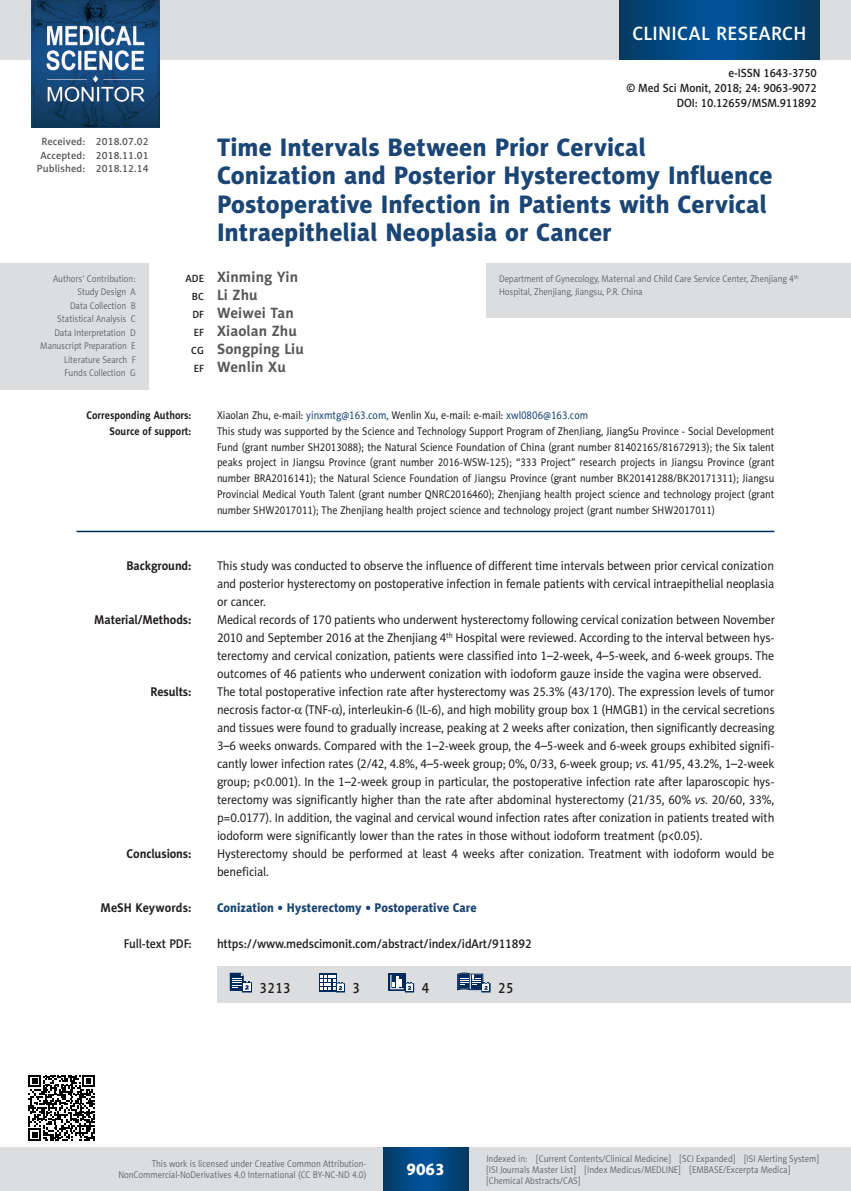
<style>
.page{position:relative;width:851px;height:1191px;background:#fff}
.page>*{position:absolute;margin:0;border:0;box-sizing:border-box;transform-origin:0 0}
.MSM_Tytul{font:25.5px/28.5px "Naomi Sans EFN Heavy";color:#1a4574}
.t1{font:19.5px "Naomi Sans EFN Medium";letter-spacing:.015em;color:#fff}
.t2{font:16.5px "Naomi Sans EFN Heavy";color:#fff}
.MSM_Autorzy{font:700 15px "Naomi Sans EFN";letter-spacing:.01em;color:#57585a}
.MSM_dane{font:15px "Naomi Sans EFN Medium";letter-spacing:.03em;color:#231f20;scale:.9 1}
.MSM_Summary_body{font:12.75px/18px "Naomi Sans EFN";letter-spacing:-.01em;color:#231f20;text-align:justify;scale:.95 1}
.MSM_Summary_body-2{font:12.75px/18px "Naomi Sans EFN";letter-spacing:-.01em;color:#231f20;text-align:justify;scale:.94 1}
.MSM_full_text_pdf{font:12.75px "Naomi Sans EFN Medium";letter-spacing:-.01em;color:#231f20;scale:.95 1}
.MSM_keywords{font:12.75px "Naomi Sans EFN Heavy";letter-spacing:.005em;color:#1a4574;scale:.95 1}
.MSM_Summary_body-3{font:700 12.75px "Naomi Sans EFN";letter-spacing:-.01em;color:#231f20;scale:.95 1}
.MSM_Summary_body-4{font:700 12.75px "Naomi Sans EFN";letter-spacing:-.01em;color:#231f20;scale:.94 1}
.MSM_keywords-2{font:700 12.75px "Naomi Sans EFN";letter-spacing:.005em;color:#231f20;scale:.95 1}
.MSM_full_text_pdf-2{font:12px "Naomi Sans EFN Medium";letter-spacing:-.01em;color:#231f20;scale:.95 1}
.MSM_Support{font:11.25px/15.8px "Naomi Sans EFN";color:#231f20;text-align:justify;scale:.9 1}
.MSM_Adres{font:11.25px "Naomi Sans EFN";color:#231f20;scale:.9 1}
.MSM_Adres-2{font:700 11.25px "Naomi Sans EFN";color:#231f20;scale:.9 1}
.MSM_Support-2{font:700 11.25px "Naomi Sans EFN";color:#231f20;scale:.9 1}
.t3{font:10.5px "Naomi Sans EFN Medium";letter-spacing:.01em;color:#57585a}
.MSM_Afiliacja{font:9.75px/11.2px "Naomi Sans EFN Light";color:#57585a;scale:.9 1}
.s1{font-family:"Naomi Sans EFN Medium";font-weight:400;font-size:10.5px;color:#231f20}
.s2{color:#1a4574}
.s3{font-family:"Standard Sym L"}
.s4{font-style:italic}
</style>
<div class="page">
<div style="left:217px;top:966px;width:633px;height:36px;background:#dcdddf"></div>
<svg style="left:230px;top:972px;width:22px;height:20px"></svg>
<div style="left:319px;top:973px;width:17px;height:18px;background:#00295c"></div>
<svg style="left:320px;top:974px;width:25px;height:18px"></svg>
<div style="left:388px;top:973px;width:18px;height:18px;background:#00295c"></div>
<svg style="left:390px;top:975px;width:24px;height:17px"></svg>
<svg style="left:457px;top:972px;width:33px;height:20px"></svg>
<hr style="left:77px;top:531px;width:697px;height:1px;background:#00295c">
<div style="left:0;top:264px;width:148px;height:126px;background:#dcdddf"></div>
<div style="left:486px;top:264px;width:364px;height:54px;background:#dcdddf"></div>
<svg style="left:28px;top:1075px;width:67px;height:66px"></svg>
<div style="left:0;top:1148px;width:850px;height:43px;background:#dcdddf"></div>
<svg style="left:383px;top:1147px;width:85px;height:43px"></svg>
<div style="left:0;top:0;width:850px;height:60px;background:#dcdddf"></div>
<svg style="left:619px;top:0;width:200px;height:60px"></svg>
<img style="left:32px;top:0;width:127px;height:128px">
<h2 class="t1" style="left:632px;top:22px;width:175px">CLINICAL RESEARCH</h2>
<p class="MSM_full_text_pdf-2" style="left:728px;top:66px;width:95px">e-ISSN 1643-3750</p>
<p class="MSM_full_text_pdf-2" style="left:626px;top:81px;width:202px">© Med Sci Monit, 2018; 24: 9063-9072</p>
<p class="MSM_full_text_pdf-2" style="left:676px;top:96px;width:149px">DOI: 10.12659/MSM.911892</p>
<p class="MSM_Tytul" style="left:217px;top:132px;width:557px">Time Intervals Between Prior Cervical<br>Conization and Posterior Hysterectomy Influence Postoperative Infection in Patients with Cervical Intraepithelial Neoplasia or Cancer</p>
<p class="MSM_Autorzy" style="left:185px;top:268px;width:114px"><span class="s1">ADE</span> Xinming Yin</p>
<p class="MSM_Autorzy" style="left:192px;top:286px;width:67px"><span class="s1">BC</span> Li Zhu</p>
<p class="MSM_Autorzy" style="left:192px;top:304px;width:103px"><span class="s1">DF</span> Weiwei Tan</p>
<p class="MSM_Autorzy" style="left:194px;top:322px;width:105px"><span class="s1">EF</span> Xiaolan Zhu</p>
<p class="MSM_Autorzy" style="left:191px;top:340px;width:114px"><span class="s1">CG</span> Songping Liu</p>
<p class="MSM_Autorzy" style="left:194px;top:358px;width:94px"><span class="s1">EF</span> Wenlin Xu</p>
<p class="MSM_Adres-2" style="left:86px;top:409px;width:118px">Corresponding Authors:</p>
<p class="MSM_Adres" style="left:217px;top:409px;width:414px">Xiaolan Zhu, e-mail: <span class="s2">yinxmtg@163.com</span>, Wenlin Xu, e-mail: e-mail: <span class="s2">xwl0806@163.com</span></p>
<p class="MSM_Support-2" style="left:110px;top:424px;width:92px">Source of support:</p>
<p class="MSM_Support" style="left:217px;top:423px;width:621px">This study was supported by the Science and Technology Support Program of ZhenJiang, JiangSu Province - Social Development Fund (grant number SH2013088); the Natural Science Foundation of China (grant number 81402165/81672913); the Six talent peaks project in Jiangsu Province (grant number 2016-WSW-125); “333 Project” research projects in Jiangsu Province (grant number BRA2016141); the Natural Science Foundation of Jiangsu Province (grant number BK20141288/BK20171311); Jiangsu Provincial Medical Youth Talent (grant number QNRC2016460); Zhenjiang health project science and technology project (grant number SHW2017011); The Zhenjiang health project science and technology project (grant number SHW2017011)</p>
<p class="t3" style="left:41px;top:136px;width:109px">Received: 2018.07.02</p>
<p class="t3" style="left:40px;top:149px;width:110px">Accepted: 2018.11.01</p>
<p class="t3" style="left:37px;top:163px;width:113px">Published: 2018.12.14</p>
<p class="MSM_Afiliacja" style="left:499px;top:272px;width:334px;line-height:13.5px">Department of Gynecology, Maternal and Child Care Service Center, Zhenjiang 4<sup>th<br></sup>Hospital, Zhenjiang, Jiangsu, P.R. China</p>
<p class="MSM_Afiliacja" style="left:53px;top:273px;width:93px">Authors’ Contribution:</p>
<p class="MSM_Afiliacja" style="left:77px;top:286px;width:66px">Study Design A</p>
<p class="MSM_Afiliacja" style="left:70px;top:300px;width:74px">Data Collection B</p>
<p class="MSM_Afiliacja" style="left:57px;top:313px;width:89px">Statistical Analysis C</p>
<p class="MSM_Afiliacja" style="left:54px;top:327px;width:92px">Data Interpretation D</p>
<p class="MSM_Afiliacja" style="left:40px;top:340px;width:107px">Manuscript Preparation E</p>
<p class="MSM_Afiliacja" style="left:64px;top:354px;width:81px">Literature Search F</p>
<p class="MSM_Afiliacja" style="left:65px;top:367px;width:80px">Funds Collection G</p>
<p class="MSM_Summary_body-3" style="left:126px;top:558px;width:70px">Background:</p>
<p class="MSM_Summary_body" style="left:217px;top:557px;width:588px">This study was conducted to observe the influence of different time intervals between prior cervical conization and posterior hysterectomy on postoperative infection in female patients with cervical intraepithelial neoplasia or cancer.</p>
<p class="MSM_Summary_body-4" style="left:94px;top:612px;width:105px">Material/Methods:</p>
<p class="MSM_Summary_body-2" style="left:217px;top:611px;width:595px">Medical records of 170 patients who underwent hysterectomy following cervical conization between November 2010 and September 2016 at the Zhenjiang 4<sup>th</sup> Hospital were reviewed. According to the interval between hys&shy;terectomy and cervical conization, patients were classified into 1–2-week, 4–5-week, and 6-week groups. The outcomes of 46 patients who underwent conization with iodoform gauze inside the vagina were observed.</p>
<p class="MSM_Summary_body-3" style="left:150px;top:684px;width:45px">Results:</p>
<p class="MSM_Summary_body" style="left:217px;top:683px;width:588px">The total postoperative infection rate after hysterectomy was 25.3% (43/170). The expression levels of tumor necrosis factor-<span class="s3">a</span> (TNF-<span class="s3">a</span>), interleukin-6 (IL-6), and high mobility group box 1 (HMGB1) in the cervical secretions and tissues were found to gradually increase, peaking at 2 weeks after conization, then significantly decreasing 3–6 weeks onwards. Compared with the 1–2-week group, the 4–5-week and 6-week groups exhibited signifi&shy;cantly lower infection rates (2/42, 4.8%, 4–5-week group; 0%, 0/33, 6-week group; <span class="s4">vs.</span> 41/95, 43.2%, 1–2-week group; p&lt;0.001). In the 1–2-week group in particular, the postoperative infection rate after laparoscopic hys&shy;terectomy was significantly higher than the rate after abdominal hysterectomy (21/35, 60% <span class="s4">vs.</span> 20/60, 33%, p=0.0177). In addition, the vaginal and cervical wound infection rates after conization in patients treated with iodoform were significantly lower than the rates in those without iodoform treatment (p&lt;0.05).</p>
<p class="MSM_Summary_body-3" style="left:127px;top:846px;width:70px">Conclusions:</p>
<p class="MSM_Summary_body" style="left:217px;top:845px;width:588px">Hysterectomy should be performed at least 4 weeks after conization. Treatment with iodoform would be beneficial.</p>
<p class="MSM_keywords-2" style="left:100px;top:900px;width:97px">MeSH Keywords:</p>
<p class="MSM_keywords" style="left:217px;top:900px;width:275px">Conization • Hysterectomy • Postoperative Care</p>
<p class="MSM_full_text_pdf" style="left:124px;top:936px;width:73px">Full-text PDF:</p>
<p class="MSM_full_text_pdf" style="left:217px;top:936px;width:333px">https://www.medscimonit.com/abstract/index/idArt/911892</p>
<p class="MSM_dane" style="left:259px;top:978px;width:36px">3213</p>
<p class="MSM_dane" style="left:352px;top:978px;width:10px">3</p>
<p class="MSM_dane" style="left:421px;top:978px;width:10px">4</p>
<p class="MSM_dane" style="left:498px;top:978px;width:19px">25</p>
<p class="MSM_Afiliacja" style="left:118px;top:1158px;width:277px;text-align:right">This work is licensed under Creative Common Attribution-<br>NonCommercial-NoDerivatives 4.0 International (CC BY-NC-ND 4.0)</p>
<p class="t2" style="left:406px;top:1159px;width:40px">9063</p>
<p class="MSM_Afiliacja" style="left:486px;top:1152px;width:371px">Indexed in: [Current Contents/Clinical Medicine] [SCI Expanded] [ISI Alerting System] [ISI Journals Master List] [Index Medicus/MEDLINE] [EMBASE/Excerpta Medica] [Chemical Abstracts/CAS]</p>
</div>
